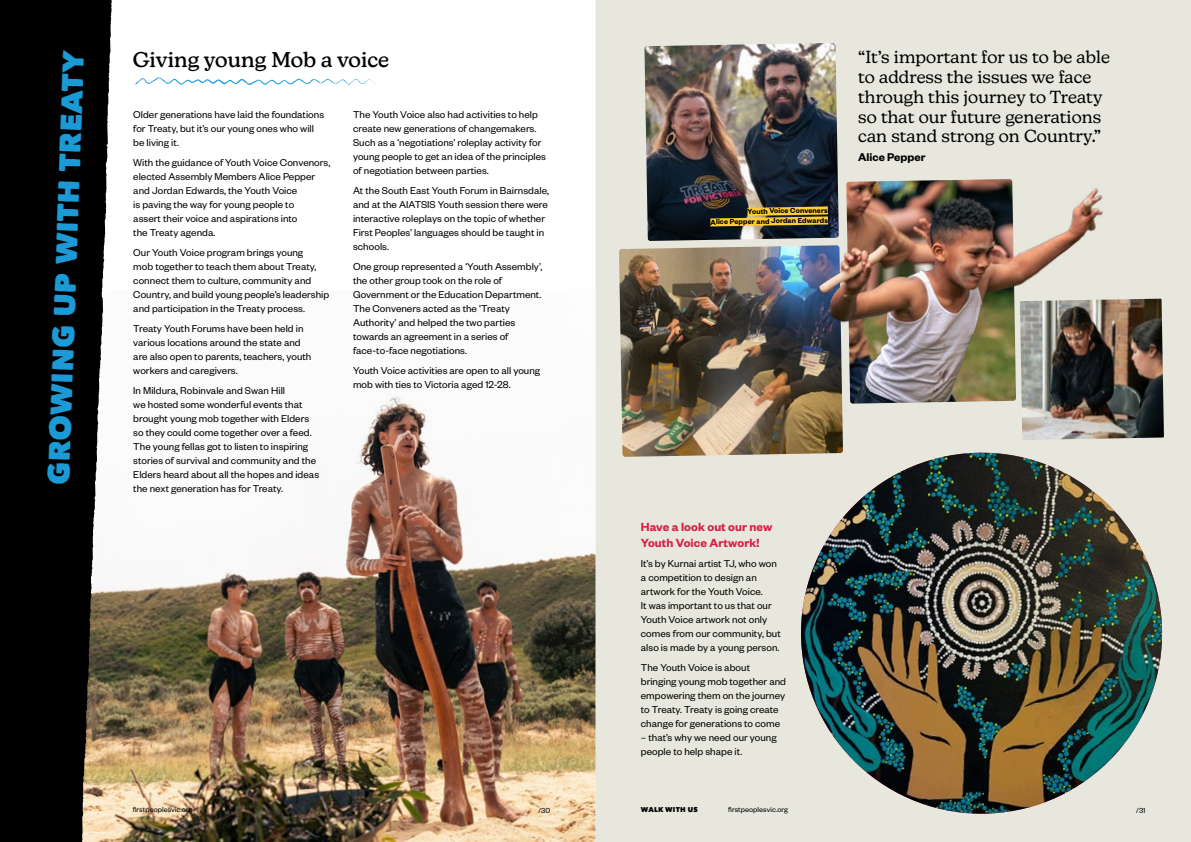
<style>
.page{position:relative;width:1191px;height:842px;background:#e7e7dd}
.page>*{position:absolute;margin:0;border:0;box-sizing:border-box;transform-origin:0 0}
.t1{font:30px "Matiz";color:#1c9ad6}
.t2{font:500 21px "New Kansas";letter-spacing:.005em;color:#000}
.t3{font:17.3px/19.7px "New Kansas";letter-spacing:.005em;color:#000}
.t4{font:600 13px/16px "Founders Grotesk";letter-spacing:.005em;color:#da1e48}
.t5{font:600 12.3px "Founders Grotesk";color:#000}
.t6{font:11px/14px "Founders Grotesk";letter-spacing:.005em;color:#000}
.t7{font:600 8px/10px "Founders Grotesk";color:#000;text-align:right}
.t8{font:8px "Founders Grotesk";letter-spacing:.01em;color:#000}
.t9{font:7px "Matiz";letter-spacing:.03em;color:#000}
</style>
<div class="page">
<div style="left:114px;top:0;width:481px;height:289px;background:#fff"></div>
<img style="left:114px;top:289px;width:481px;height:553px">
<svg style="left:0;top:0;width:114px;height:842px;background:#1e1c1a"></svg>
<img style="left:849px;top:367px;width:167px;height:37px">
<img style="left:619px;top:246px;width:224px;height:211px">
<svg style="left:135px;top:78px;width:241px;height:7px;background:#dbeff8"></svg>
<img style="left:644px;top:43px;width:194px;height:198px">
<svg style="left:702px;top:202px;width:83px;height:29px;background:#7b6b32"></svg>
<img style="left:793px;top:453px;width:370px;height:361px">
<img style="left:1021px;top:299px;width:143px;height:141px">
<img style="left:785px;top:153px;width:333px;height:214px">
<h1 class="t1" style="left:40px;top:484px;width:436px;rotate:-88deg">GROWING UP WITH TREATY</h1>
<h3 class="t3" style="left:858px;top:47px;width:253px">“It’s important for us to be able to address the issues we face through this journey to Treaty so that our future generations can stand strong on Country.”</h3>
<h2 class="t2" style="left:133px;top:47px;width:258px">Giving young Mob a voice</h2>
<p class="t6" style="left:133px;top:107px;width:192px">Older generations have laid the foundations for Treaty, but it’s our young ones who will be living it.</p>
<p class="t6" style="left:133px;top:155px;width:199px">With the guidance of Youth Voice Convenors, elected Assembly Members Alice Pepper and Jordan Edwards, the Youth Voice<br>is paving the way for young people to<br>assert their voice and aspirations into<br>the Treaty agenda.</p>
<p class="t6" style="left:133px;top:245px;width:197px">Our Youth Voice program brings young<br>mob together to teach them about Treaty, connect them to culture, community and Country, and build young people’s leadership and participation in the Treaty process.</p>
<p class="t6" style="left:133px;top:321px;width:180px">Treaty Youth Forums have been held in various locations around the state and are also open to parents, teachers, youth workers and caregivers.</p>
<p class="t6" style="left:133px;top:383px;width:187px">In Mildura, Robinvale and Swan Hill<br>we hosted some wonderful events that brought young mob together with Elders so they could come together over a feed.<br>The young fellas got to listen to inspiring stories of survival and community and the Elders heard about all the hopes and ideas the next generation has for Treaty.</p>
<p class="t6" style="left:353px;top:107px;width:194px">The Youth Voice also had activities to help create new generations of changemakers.<br>Such as a ‘negotiations’ roleplay activity for young people to get an idea of the principles of negotiation between parties.</p>
<p class="t6" style="left:353px;top:183px;width:197px">At the South East Youth Forum in Bairnsdale, and at the AIATSIS Youth session there were interactive roleplays on the topic of whether First Peoples’ languages should be taught in schools.</p>
<p class="t6" style="left:353px;top:259px;width:191px">One group represented a ‘Youth Assembly’, the other group took on the role of Government or the Education Department.<br>The Conveners acted as the ‘Treaty Authority’ and helped the two parties towards an agreement in a series of face-to-face negotiations.</p>
<p class="t6" style="left:353px;top:363px;width:189px">Youth Voice activities are open to all young mob with ties to Victoria aged 12-28.</p>
<p class="t5" style="left:858px;top:150px;width:69px">Alice Pepper</p>
<p class="t7" style="left:710px;top:207px;width:119px;rotate:-1deg">Youth Voice Conveners<br>Alice Pepper and Jordan Edwards</p>
<p class="t4" style="left:641px;top:518px;width:133px">Have a look out our new<br>Youth Voice Artwork!</p>
<p class="t6" style="left:641px;top:555px;width:141px">It’s by Kurnai artist TJ, who won a competition to design an artwork for the Youth Voice.<br>It was important to us that our<br>Youth Voice artwork not only comes from our community, but also is made by a young person.</p>
<p class="t6" style="left:641px;top:659px;width:147px">The Youth Voice is about bringing young mob together and empowering them on the journey to Treaty. Treaty is going create change for generations to come</p>
<p class="t6" style="left:641px;top:729px;width:137px">– that’s why we need our young people to help shape it.</p>
<p class="t8" style="left:133px;top:804px;width:61px">firstpeoplesvic.org</p>
<p class="t8" style="left:538px;top:806px;width:13px">/30</p>
<p class="t9" style="left:641px;top:805px;width:58px">WALK WITH US</p>
<p class="t8" style="left:728px;top:804px;width:61px">firstpeoplesvic.org</p>
<p class="t8" style="left:1136px;top:806px;width:11px">/31</p>
</div>
